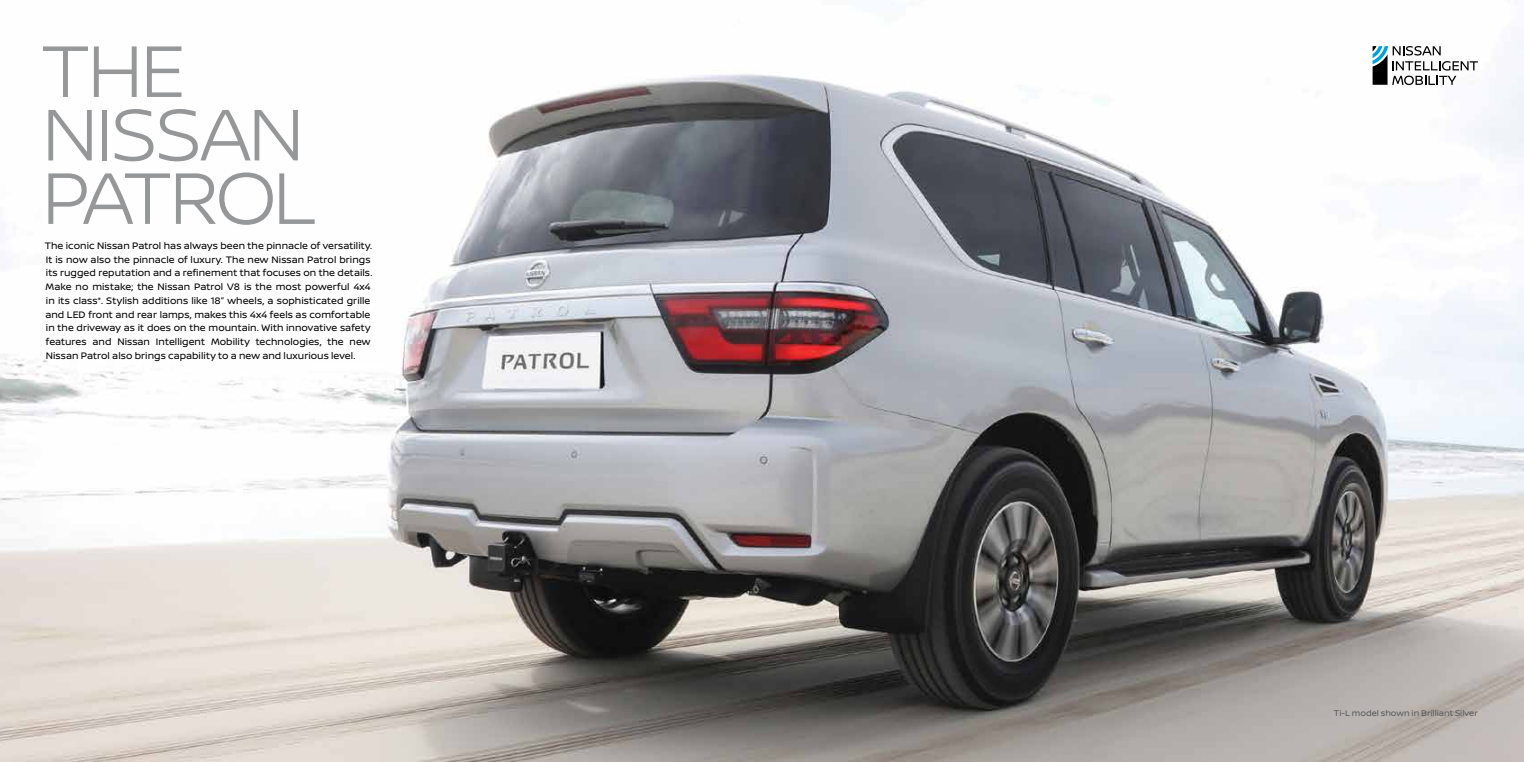
<style>
.page{position:relative;width:1524px;height:762px;background:#fff}
.page>*{position:absolute;margin:0;border:0;box-sizing:border-box;transform-origin:0 0}
.t1{font:300 77.62px/63.5px "Nissan Brand";letter-spacing:-.035em;color:#969799}
.t2{font:10px/13.8px "Nissan Brand";letter-spacing:.005em;color:#000}
.t3{font:8.75px "Nissan Brand";color:#57585b}
</style>
<div class="page">
<img style="left:0;top:3px;width:1524px;height:759px">
<svg style="left:1372px;top:46px;width:106px;height:39px"></svg>
<h1 class="t1" style="left:42px;top:36px;width:275px">THE<br>NISSAN<br>PATROL</h1>
<p class="t2" style="left:45px;top:238px;width:329px">The iconic Nissan Patrol has always been the pinnacle of versatility.<br>It is now also the pinnacle of luxury. The new Nissan Patrol brings its rugged reputation and a refinement that focuses on the details.<br>Make no mistake; the Nissan Patrol V8 is the most powerful 4x4 in its class*. Stylish additions like 18” wheels, a sophisticated grille and LED front and rear lamps, makes this 4x4 feels as comfortable in the driveway as it does on the mountain. With innovative safety features and Nissan Intelligent Mobility technologies, the new Nissan Patrol also brings capability to a new and luxurious level.</p>
<p class="t3" style="left:1334px;top:706px;width:145px">Ti-L model shown in Brilliant Silver</p>
</div>
